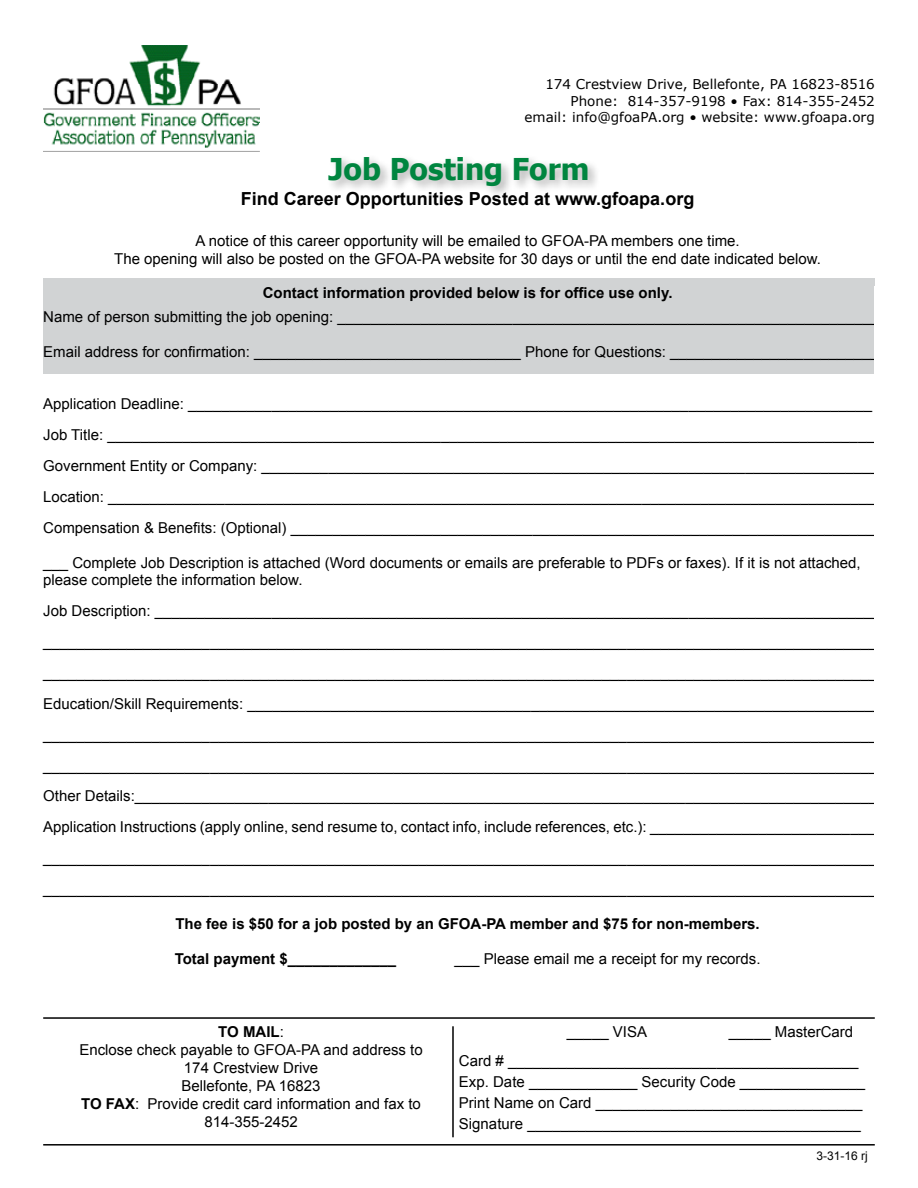
<style>
.page{position:relative;width:918px;height:1188px;background:#fff}
.page>*{position:absolute;margin:0;border:0;box-sizing:border-box;transform-origin:0 0}
.t1{font:700 30px "Tahoma";color:#00853f}
.t2{font:700 18px "Arial";color:#000}
.t3{font:15px/30.9px "Arial";color:#000}
.t4{font:700 15px "Arial";color:#000}
.t5{font:13.5px/16.2px "Verdana";color:#000;text-align:right}
.t6{font:12px "Arial";color:#000}
.s1{font-weight:700}
</style>
<div class="page">
<div style="left:43px;top:278px;width:832px;height:95px;background:#d1d3d4"></div>
<div style="left:326px;top:153px;width:275px;height:46px;background:#000;opacity:.3"></div>
<hr style="left:43px;top:1017px;width:832px;height:2px;background:#000">
<hr style="left:452px;top:1026px;width:2px;height:111px;background:#000">
<hr style="left:43px;top:1144px;width:832px;height:2px;background:#000">
<img style="left:43px;top:46px;width:217px;height:106px">
<p class="t5" style="left:525px;top:76px;width:352px">174 Crestview Drive, Bellefonte, PA 16823-8516<br>Phone: 814-357-9198 • Fax: 814-355-2452 email: info@gfoaPA.org • website: www.gfoapa.org</p>
<h1 class="t1" style="left:329px;top:148px;width:262px">Job Posting Form</h1>
<p class="t2" style="left:241px;top:187px;width:455px">Find Career Opportunities Posted at www.gfoapa.org</p>
<p class="t3" style="left:114px;top:232px;width:708px;line-height:17.4px;text-align:center">A notice of this career opportunity will be emailed to GFOA-PA members one time.<br>The opening will also be posted on the GFOA-PA website for 30 days or until the end date indicated below.</p>
<p class="t4" style="left:263px;top:283px;width:411px">Contact information provided below is for office use only.</p>
<p class="t3" style="left:43px;top:302px;width:838px">Name of person submitting the job opening: _________________________________________________________________</p>
<p class="t3" style="left:43px;top:337px;width:837px">Email address for confirmation: ________________________________ Phone for Questions: _________________________</p>
<p class="t3" style="left:43px;top:389px;width:845px">Application Deadline: __________________________________________________________________________________ Job Title: _____________________________________________________________________________________________ Government Entity or Company: ___________________________________________________________________________ Location: _____________________________________________________________________________________________ Compensation &amp; Benefits: (Optional) _______________________________________________________________________</p>
<p class="t3" style="left:43px;top:554px;width:819px;line-height:17.4px">___ Complete Job Description is attached (Word documents or emails are preferable to PDFs or faxes). If it is not attached, please complete the information below.</p>
<p class="t3" style="left:43px;top:596px;width:850px">Job Description: _______________________________________________________________________________________ _____________________________________________________________________________________________________ _____________________________________________________________________________________________________ Education/Skill Requirements: ____________________________________________________________________________ _____________________________________________________________________________________________________ _____________________________________________________________________________________________________ Other Details:__________________________________________________________________________________________ Application Instructions (apply online, send resume to, contact info, include references, etc.): _____________________________ _____________________________________________________________________________________________________ _____________________________________________________________________________________________________</p>
<p class="t4" style="left:175px;top:914px;width:586px">The fee is $50 for a job posted by an GFOA-PA member and $75 for non-members.</p>
<p class="t4" style="left:175px;top:948px;width:223px">Total payment $_____________</p>
<p class="t3" style="left:455px;top:943px;width:307px">___ Please email me a receipt for my records.</p>
<p class="t3" style="left:79px;top:1023px;width:345px;line-height:18px;text-align:center"><span class="s1">TO MAIL</span>:<br>Enclose check payable to GFOA-PA and address to<br>174 Crestview Drive<br>Bellefonte, PA 16823<br><span class="s1">TO FAX</span>: Provide credit card information and fax to<br>814-355-2452</p>
<p class="t3" style="left:567px;top:1017px;width:82px">_____ VISA</p>
<p class="t3" style="left:459px;top:1018px;width:401px;line-height:28.5px;text-indent:270px">_____ MasterCard<br>Card # __________________________________________</p>
<p class="t3" style="left:459px;top:1071px;width:408px;line-height:21px">Exp. Date _____________ Security Code _______________<br>Print Name on Card ________________________________<br>Signature ________________________________________</p>
<p class="t6" style="left:816px;top:1148px;width:53px">3-31-16 rj</p>
</div>
